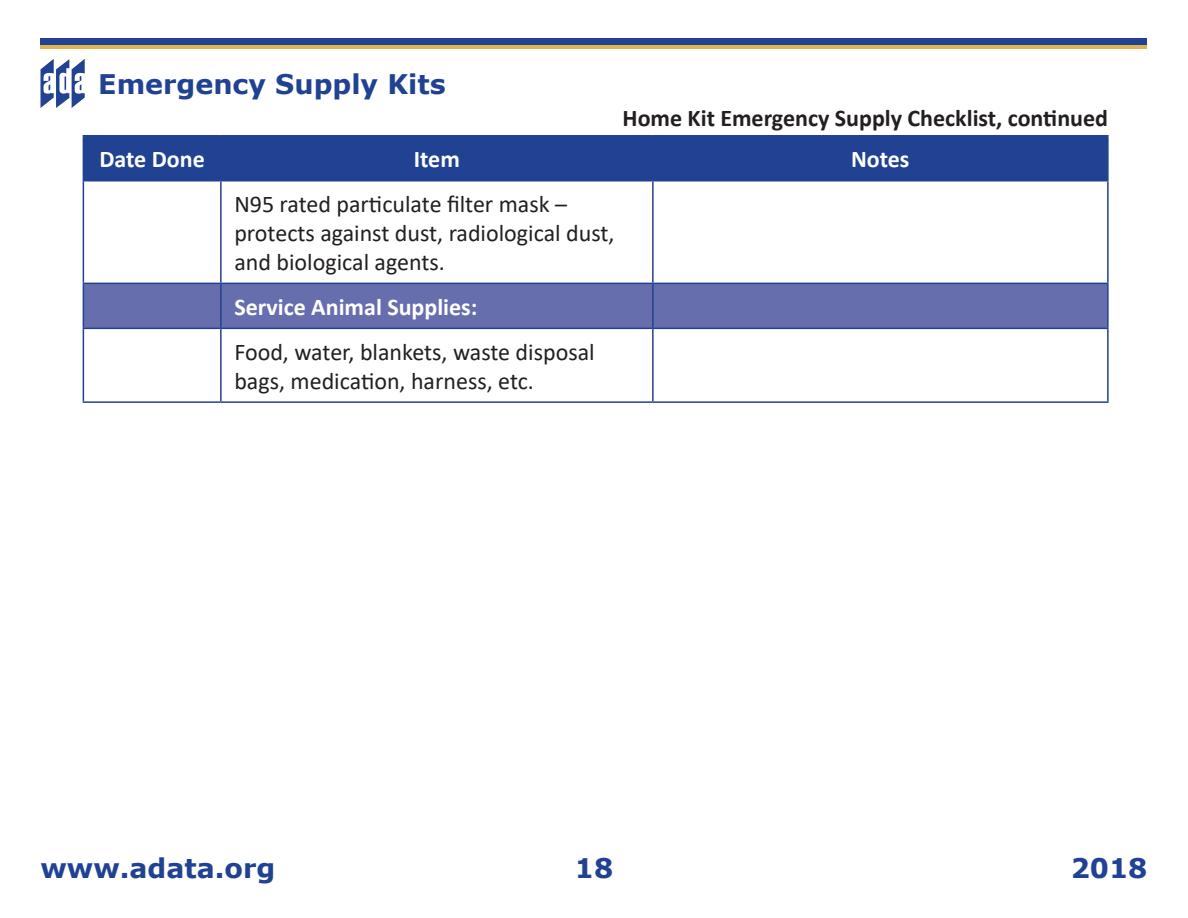
<style>
.page{position:relative;width:1188px;height:918px;background:#fff}
.page>*{position:absolute;margin:0;border:0;box-sizing:border-box;transform-origin:0 0}
.t1{font:700 27px "Verdana";color:#214292}
.Body_Cell{font:24px/28.8px "Calibri";color:#231f20}
.Body_Cell-2{font:700 24px "Calibri";color:#231f20}
.Header_Cell{font:700 24px "Calibri";color:#fff}
</style>
<div class="page">
<div style="left:40px;top:39px;width:1108px;height:7px;background:#214292"></div>
<hr style="left:40px;top:46px;width:1108px;height:3px;background:#dfb64d">
<svg style="left:41px;top:59px;width:44px;height:49px"></svg>
<div style="left:84px;top:136px;width:1023px;height:44px;background:#214292"></div>
<svg style="left:84px;top:182px;width:1023px;height:219px"></svg>
<div style="left:84px;top:284px;width:1023px;height:44px;background:#666ead"></div>
<hr style="left:221px;top:135px;width:432px;height:1px;background:#214292">
<hr style="left:220px;top:136px;width:2px;height:44px;background:#214292">
<hr style="left:221px;top:180px;width:432px;height:2px;background:#214292">
<hr style="left:220px;top:181px;width:2px;height:102px;background:#214292">
<hr style="left:221px;top:283px;width:432px;height:1px;background:#214292">
<hr style="left:220px;top:284px;width:2px;height:44px;background:#214292">
<hr style="left:221px;top:328px;width:432px;height:1px;background:#214292">
<hr style="left:220px;top:329px;width:2px;height:72px;background:#214292">
<hr style="left:221px;top:401px;width:432px;height:2px;background:#214292">
<hr style="left:653px;top:135px;width:456px;height:1px;background:#214292">
<hr style="left:652px;top:136px;width:2px;height:44px;background:#214292">
<hr style="left:1107px;top:136px;width:2px;height:44px;background:#214292">
<hr style="left:653px;top:180px;width:456px;height:2px;background:#214292">
<hr style="left:652px;top:181px;width:2px;height:102px;background:#214292">
<hr style="left:1107px;top:181px;width:2px;height:102px;background:#214292">
<hr style="left:653px;top:283px;width:456px;height:1px;background:#214292">
<hr style="left:652px;top:284px;width:2px;height:44px;background:#214292">
<hr style="left:1107px;top:284px;width:2px;height:44px;background:#214292">
<hr style="left:653px;top:328px;width:456px;height:1px;background:#214292">
<hr style="left:652px;top:329px;width:2px;height:72px;background:#214292">
<hr style="left:1107px;top:329px;width:2px;height:72px;background:#214292">
<hr style="left:653px;top:401px;width:456px;height:2px;background:#214292">
<hr style="left:83px;top:135px;width:138px;height:1px;background:#214292">
<hr style="left:83px;top:136px;width:1px;height:44px;background:#214292">
<hr style="left:83px;top:180px;width:138px;height:2px;background:#214292">
<hr style="left:83px;top:181px;width:1px;height:102px;background:#214292">
<hr style="left:83px;top:283px;width:138px;height:1px;background:#214292">
<hr style="left:83px;top:284px;width:1px;height:44px;background:#214292">
<hr style="left:83px;top:328px;width:138px;height:1px;background:#214292">
<hr style="left:83px;top:329px;width:1px;height:72px;background:#214292">
<hr style="left:83px;top:401px;width:138px;height:2px;background:#214292">
<p class="t1" style="left:98px;top:65px;width:349px">Emergency Supply Kits</p>
<p class="Body_Cell-2" style="left:623px;top:101px;width:487px">Home Kit Emergency Supply Checklist, continued</p>
<p class="Header_Cell" style="left:99px;top:142px;width:107px">Date Done</p>
<p class="Header_Cell" style="left:414px;top:142px;width:48px">Item</p>
<p class="Header_Cell" style="left:851px;top:142px;width:60px">Notes</p>
<p class="Body_Cell" style="left:234px;top:189px;width:382px">N95 rated particulate filter mask – protects against dust, radiological dust, and biological agents.</p>
<p class="Header_Cell" style="left:234px;top:290px;width:245px">Service Animal Supplies:</p>
<p class="Body_Cell" style="left:234px;top:337px;width:362px">Food, water, blankets, waste disposal bags, medication, harness, etc.</p>
<p class="t1" style="left:40px;top:849px;width:236px">www.adata.org</p>
<p class="t1" style="left:575px;top:849px;width:40px">18</p>
<p class="t1" style="left:1071px;top:849px;width:78px">2018</p>
</div>
